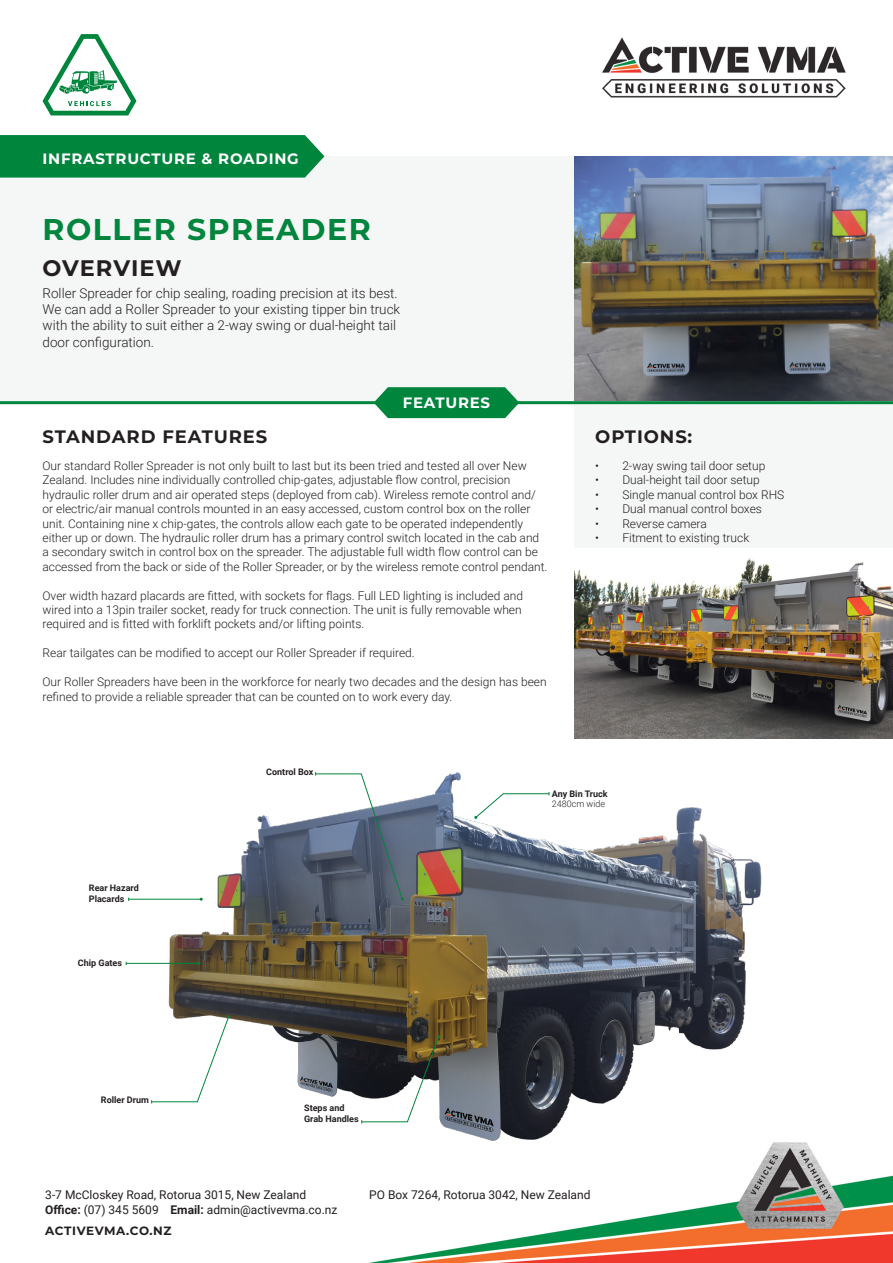
<style>
.page{position:relative;width:893px;height:1263px;background:#fff}
.page>*{position:absolute;margin:0;border:0;box-sizing:border-box;transform-origin:0 0}
.model_20pt{font:700 30px "Montserrat";letter-spacing:.05em;color:#00853d}
.heading{font:700 22.5px "Montserrat";letter-spacing:.04em;color:#231f20}
.heading-2{font:700 18px "Montserrat";letter-spacing:.05em;color:#231f20}
.t1{font:700 15px "Montserrat";letter-spacing:.05em;color:#fff}
.sub_head{font:300 13.5px/16.2px "Roboto";color:#231f20}
.sub_head-2{font:300 12px/14.4px "Roboto";color:#231f20}
.t2{font:12px "Roboto";color:#231f20}
.t3{font:700 12px "Montserrat";letter-spacing:.04em;color:#231f20}
.t4{font:700 9px "Roboto";color:#231f20}
.t5{font:300 9px "Roboto";color:#231f20}
.s1{font-weight:700}
</style>
<div class="page">
<div style="left:0;top:156px;width:893px;height:245px;background:#f5f6f6"></div>
<img style="left:602px;top:37px;width:244px;height:61px">
<svg style="left:43px;top:34px;width:93px;height:81px"></svg>
<img style="left:368px;top:1159px;width:525px;height:104px">
<img style="left:574px;top:156px;width:319px;height:245px">
<img style="left:141px;top:772px;width:675px;height:416px">
<div style="left:574px;top:401px;width:319px;height:299px;background:#f5f6f6"></div>
<img style="left:574px;top:558px;width:319px;height:181px">
<hr style="left:0;top:401px;width:893px;height:3px;background:#00853d">
<svg style="left:374px;top:387px;width:145px;height:31px"></svg>
<svg style="left:0;top:135px;width:324px;height:43px;background:#098943"></svg>
<hr style="left:129px;top:899px;width:72px;height:1px;background:#00853d">
<svg style="left:315px;top:772px;width:89px;height:128px"></svg>
<hr style="left:126px;top:963px;width:73px;height:1px;background:#00853d">
<svg style="left:361px;top:1035px;width:79px;height:88px"></svg>
<svg style="left:151px;top:1015px;width:79px;height:88px"></svg>
<svg style="left:474px;top:792px;width:76px;height:27px"></svg>
<p class="t1" style="left:43px;top:147px;width:258px">INFRASTRUCTURE &amp; ROADING</p>
<p class="model_20pt" style="left:43px;top:207px;width:330px">ROLLER SPREADER</p>
<p class="heading" style="left:43px;top:252px;width:141px">OVERVIEW</p>
<p class="sub_head" style="left:43px;top:285px;width:359px">Roller Spreader for chip sealing, roading precision at its best.<br>We can add a Roller Spreader to your existing tipper bin truck with the ability to suit either a 2-way swing or dual-height tail door configuration.</p>
<p class="t1" style="left:403px;top:392px;width:89px">FEATURES</p>
<p class="heading-2" style="left:43px;top:423px;width:226px">STANDARD FEATURES</p>
<p class="sub_head-2" style="left:43px;top:458px;width:506px">Our standard Roller Spreader is not only built to last but its been tried and tested all over New Zealand. Includes nine individually controlled chip-gates, adjustable flow control, precision hydraulic roller drum and air operated steps (deployed from cab). Wireless remote control and/ or electric/air manual controls mounted in an easy accessed, custom control box on the roller unit. Containing nine x chip-gates, the controls allow each gate to be operated independently either up or down. The hydraulic roller drum has a primary control switch located in the cab and a secondary switch in control box on the spreader. The adjustable full width flow control can be accessed from the back or side of the Roller Spreader, or by the wireless remote control pendant.</p>
<p class="sub_head-2" style="left:43px;top:588px;width:482px;text-align:justify">Over width hazard placards are fitted, with sockets for flags. Full LED lighting is included and wired into a 13pin trailer socket, ready for truck connection. The unit is fully removable when required and is fitted with forklift pockets and/or lifting points.</p>
<p class="sub_head-2" style="left:43px;top:645px;width:374px">Rear tailgates can be modified to accept our Roller Spreader if required.</p>
<p class="sub_head-2" style="left:43px;top:674px;width:506px">Our Roller Spreaders have been in the workforce for nearly two decades and the design has been refined to provide a reliable spreader that can be counted on to work every day.</p>
<p class="t4" style="left:266px;top:766px;width:49px">Control Box</p>
<p class="heading-2" style="left:595px;top:423px;width:99px">OPTIONS:</p>
<p class="sub_head-2" style="left:595px;top:458px;width:172px">• 2-way swing tail door setup</p>
<p class="sub_head-2" style="left:595px;top:473px;width:166px">• Dual-height tail door setup</p>
<p class="sub_head-2" style="left:595px;top:487px;width:190px">• Single manual control box RHS</p>
<p class="sub_head-2" style="left:595px;top:501px;width:168px">• Dual manual control boxes</p>
<p class="sub_head-2" style="left:595px;top:516px;width:113px">• Reverse camera</p>
<p class="sub_head-2" style="left:595px;top:530px;width:155px">• Fitment to existing truck</p>
<p class="t4" style="left:89px;top:882px;width:51px">Rear Hazard</p>
<p class="t4" style="left:89px;top:893px;width:37px">Placards</p>
<p class="t4" style="left:78px;top:956px;width:46px">Chip Gates</p>
<p class="t4" style="left:101px;top:1093px;width:49px">Roller Drum</p>
<p class="t4" style="left:304px;top:1101px;width:42px">Steps and</p>
<p class="t4" style="left:304px;top:1112px;width:56px">Grab Handles</p>
<p class="t4" style="left:552px;top:787px;width:57px">Any Bin Truck</p>
<p class="t5" style="left:552px;top:798px;width:55px">2480cm wide</p>
<p class="t2" style="left:45px;top:1186px;width:263px">3-7 McCloskey Road, Rotorua 3015, New Zealand</p>
<p class="t2" style="left:369px;top:1186px;width:223px">PO Box 7264, Rotorua 3042, New Zealand</p>
<p class="t2" style="left:45px;top:1201px;width:294px"><span class="s1">Office:</span> (07) 345 5609 <span class="s1">Email:</span> admin@activevma.co.nz</p>
<p class="t3" style="left:45px;top:1222px;width:128px">ACTIVEVMA.CO.NZ</p>
</div>
